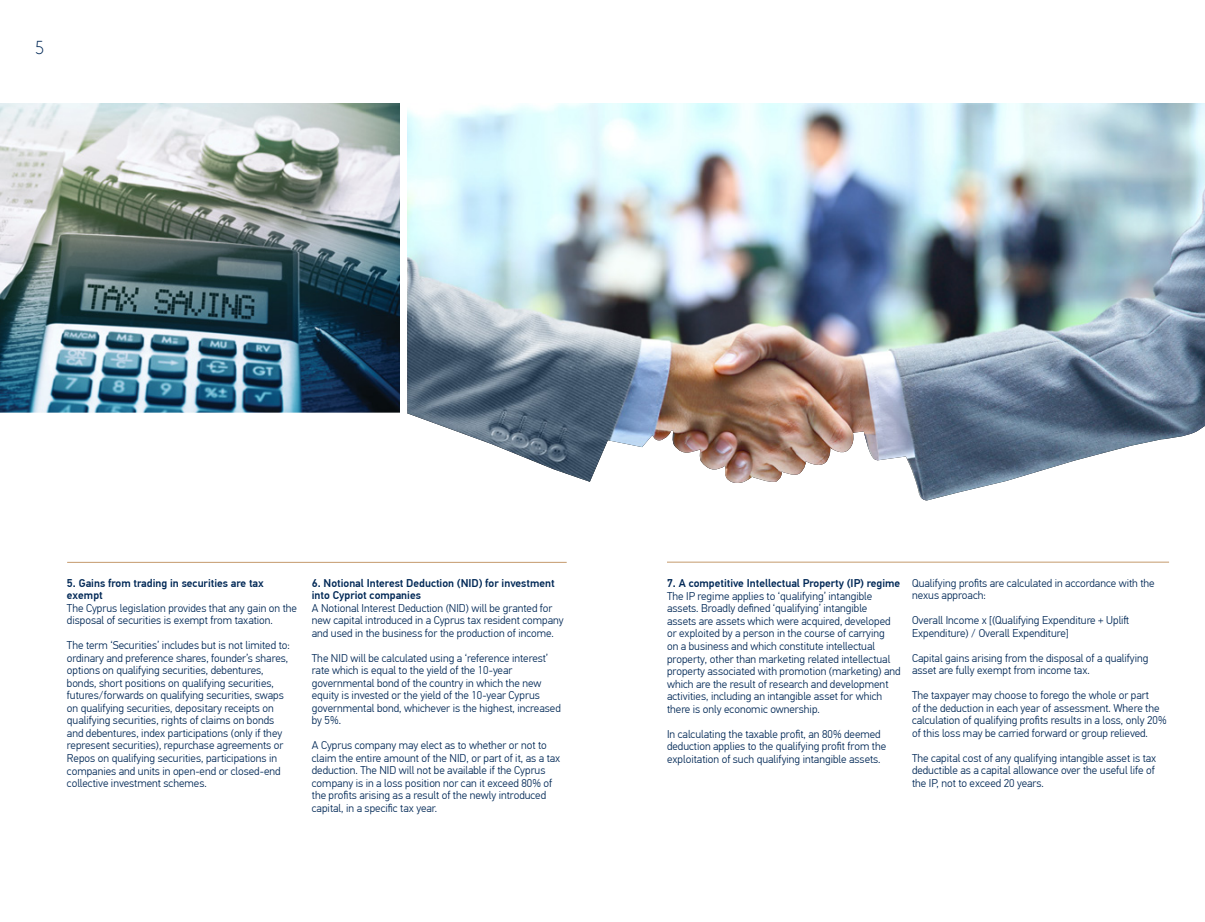
<style>
.page{position:relative;width:1205px;height:922px;background:#fff}
.page>*{position:absolute;margin:0;border:0;box-sizing:border-box;transform-origin:0 0}
.t1{font:300 18.75px "Advent Pro";color:#002856}
.t2{font:300 11.25px/12.5px "PF Din Text Pro";color:#002856}
.t3{font:500 11.25px/12.5px "PF Din Text Pro";color:#002856}
</style>
<div class="page">
<hr style="left:67px;top:562px;width:500px;height:1px;background:#c49a6c">
<hr style="left:667px;top:561px;width:502px;height:1px;background:#c49a6c">
<img style="left:0;top:103px;width:400px;height:309px">
<img style="left:407px;top:103px;width:798px;height:397px">
<h1 class="t1" style="left:35px;top:36px;width:10px">5</h1>
<p class="t3" style="left:67px;top:576px;width:198px">5. Gains from trading in securities are tax exempt</p>
<p class="t2" style="left:67px;top:601px;width:232px">The Cyprus legislation provides that any gain on the disposal of securities is exempt from taxation.</p>
<p class="t2" style="left:67px;top:639px;width:224px">The term ‘Securities’ includes but is not limited to: ordinary and preference shares, founder’s shares, options on qualifying securities, debentures, bonds, short positions on qualifying securities, futures/forwards on qualifying securities, swaps on qualifying securities, depositary receipts on qualifying securities, rights of claims on bonds and debentures, index participations (only if they represent securities), repurchase agreements or Repos on qualifying securities, participations in companies and units in open-end or closed-end collective investment schemes.</p>
<p class="t3" style="left:312px;top:576px;width:244px">6. Notional Interest Deduction (NID) for investment into Cypriot companies</p>
<p class="t2" style="left:312px;top:601px;width:253px">A Notional Interest Deduction (NID) will be granted for new capital introduced in a Cyprus tax resident company and used in the business for the production of income.</p>
<p class="t2" style="left:312px;top:651px;width:250px">The NID will be calculated using a ‘reference interest’ rate which is equal to the yield of the 10-year governmental bond of the country in which the new equity is invested or the yield of the 10-year Cyprus governmental bond, whichever is the highest, increased by 5%.</p>
<p class="t2" style="left:312px;top:739px;width:250px">A Cyprus company may elect as to whether or not to claim the entire amount of the NID, or part of it, as a tax deduction. The NID will not be available if the Cyprus company is in a loss position nor can it exceed 80% of the profits arising as a result of the newly introduced capital, in a specific tax year.</p>
<p class="t3" style="left:667px;top:577px;width:235px">7. A competitive Intellectual Property (IP) regime</p>
<p class="t2" style="left:667px;top:590px;width:235px">The IP regime applies to ‘qualifying’ intangible assets. Broadly defined ‘qualifying’ intangible<br>assets are assets which were acquired, developed or exploited by a person in the course of carrying<br>on a business and which constitute intellectual property, other than marketing related intellectual property associated with promotion (marketing) and which are the result of research and development activities, including an intangible asset for which there is only economic ownership.</p>
<p class="t2" style="left:667px;top:727px;width:221px">In calculating the taxable profit, an 80% deemed deduction applies to the qualifying profit from the exploitation of such qualifying intangible assets.</p>
<p class="t2" style="left:912px;top:576px;width:244px">Qualifying profits are calculated in accordance with the nexus approach:</p>
<p class="t2" style="left:912px;top:614px;width:219px">Overall Income x [(Qualifying Expenditure + Uplift<br>Expenditure) / Overall Expenditure]</p>
<p class="t2" style="left:912px;top:651px;width:238px">Capital gains arising from the disposal of a qualifying asset are fully exempt from income tax.</p>
<p class="t2" style="left:912px;top:689px;width:256px">The taxpayer may choose to forego the whole or part<br>of the deduction in each year of assessment. Where the calculation of qualifying profits results in a loss, only 20% of this loss may be carried forward or group relieved.</p>
<p class="t2" style="left:912px;top:751px;width:246px">The capital cost of any qualifying intangible asset is tax deductible as a capital allowance over the useful life of the IP, not to exceed 20 years.</p>
</div>
